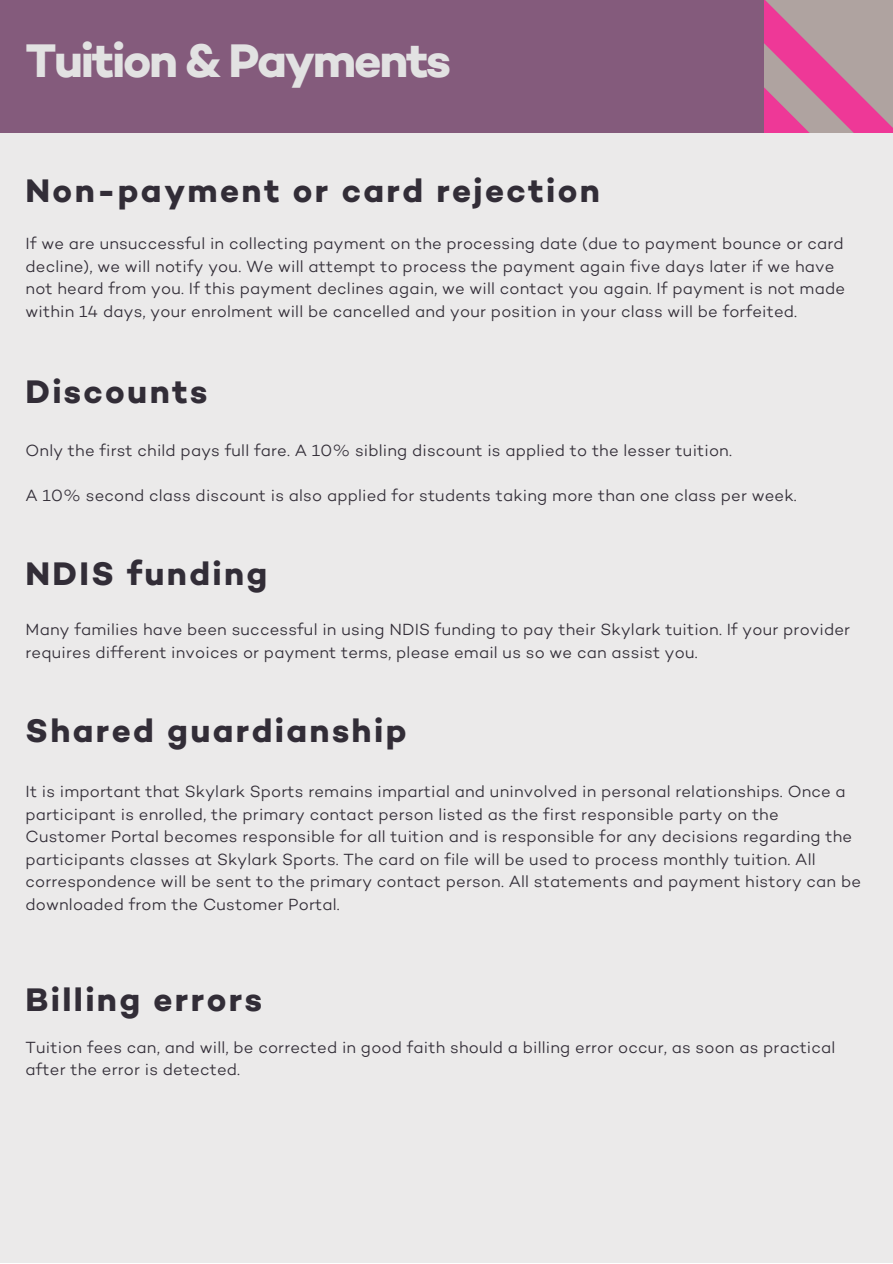
<style>
.page{position:relative;width:893px;height:1264px;background:#fff}
.page>*{position:absolute;margin:0;border:0;box-sizing:border-box;transform-origin:0 0}
.t1{font:700 48px "Campton";letter-spacing:-.05em;color:#e2e2e2}
.t2{font:700 33.15px "Campton";letter-spacing:.07em;color:#322d37}
.t3{font:300 16.5px/22.5px "Campton";letter-spacing:.01em;color:#322d37}
</style>
<div class="page">
<div style="left:0;top:0;width:892px;height:1262px;background:#ebeaea"></div>
<div style="left:0;top:0;width:892px;height:133px;background:#845b7c"></div>
<img style="left:764px;top:0;width:128px;height:133px">
<h1 class="t1" style="left:26px;top:37px;width:427px">Tuition &amp; Payments</h1>
<h2 class="t2" style="left:26px;top:174px;width:575px">Non-payment or card rejection</h2>
<p class="t3" style="left:26px;top:234px;width:820px">If we are unsuccessful in collecting payment on the processing date (due to payment bounce or card decline), we will notify you. We will attempt to process the payment again five days later if we have not heard from you. If this payment declines again, we will contact you again. If payment is not made within 14 days, your enrolment will be cancelled and your position in your class will be forfeited.</p>
<h2 class="t2" style="left:26px;top:375px;width:183px">Discounts</h2>
<p class="t3" style="left:26px;top:440px;width:707px">Only the first child pays full fare. A 10% sibling discount is applied to the lesser tuition.</p>
<p class="t3" style="left:26px;top:485px;width:772px">A 10% second class discount is also applied for students taking more than one class per week.</p>
<h2 class="t2" style="left:26px;top:557px;width:243px">NDIS funding</h2>
<p class="t3" style="left:26px;top:620px;width:826px">Many families have been successful in using NDIS funding to pay their Skylark tuition. If your provider requires different invoices or payment terms, please email us so we can assist you.</p>
<h2 class="t2" style="left:26px;top:714px;width:382px">Shared guardianship</h2>
<p class="t3" style="left:26px;top:782px;width:837px">It is important that Skylark Sports remains impartial and uninvolved in personal relationships. Once a participant is enrolled, the primary contact person listed as the first responsible party on the Customer Portal becomes responsible for all tuition and is responsible for any decisions regarding the participants classes at Skylark Sports. The card on file will be used to process monthly tuition. All correspondence will be sent to the primary contact person. All statements and payment history can be downloaded from the Customer Portal.</p>
<h2 class="t2" style="left:26px;top:983px;width:238px">Billing errors</h2>
<p class="t3" style="left:26px;top:1037px;width:811px">Tuition fees can, and will, be corrected in good faith should a billing error occur, as soon as practical after the error is detected.</p>
</div>
